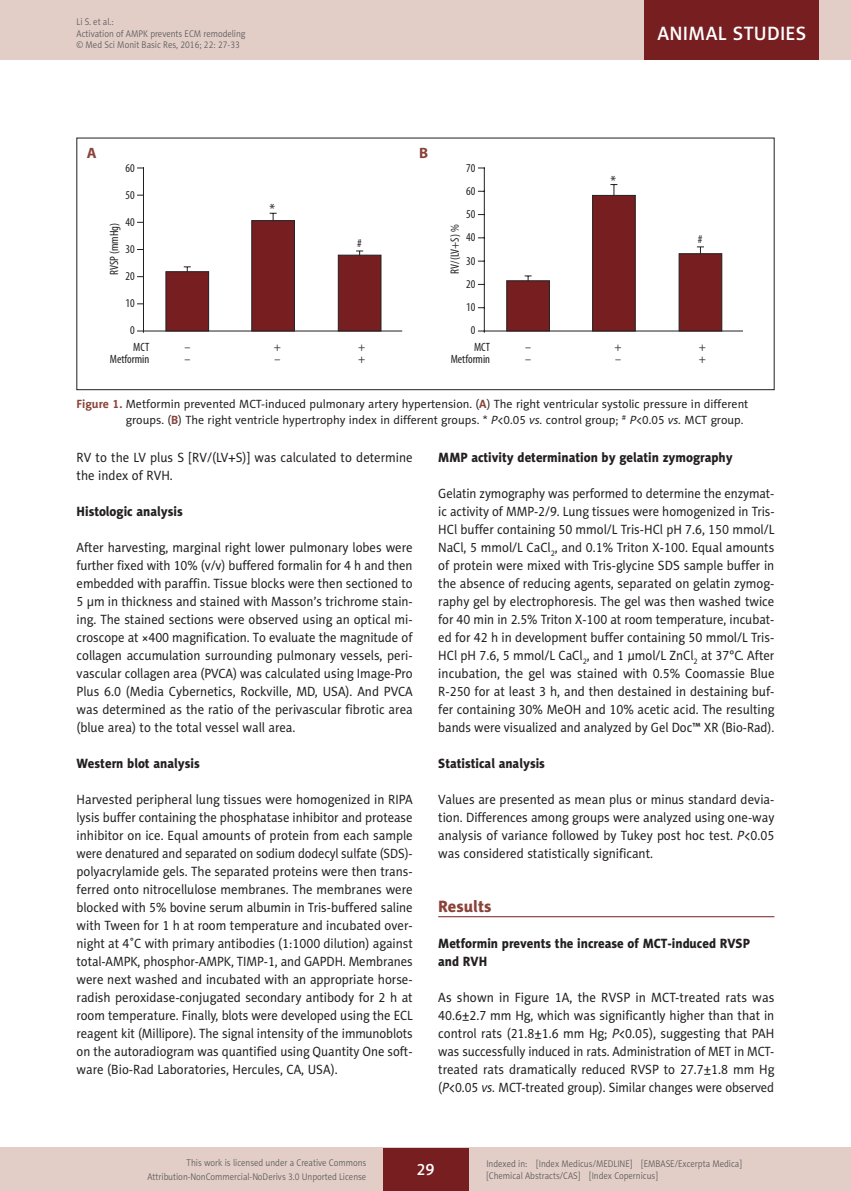
<style>
.page{position:relative;width:851px;height:1191px;background:#fff}
.page>*{position:absolute;margin:0;border:0;box-sizing:border-box;transform-origin:0 0}
.t1{font:19.5px "Naomi Sans EFN Medium";letter-spacing:.015em;color:#fff}
.MSM_Headline_1{font:16.5px "Naomi Sans EFN Heavy";color:#894338}
.t2{font:16.5px "Naomi Sans EFN Medium";color:#fff}
.t3{font:condensed 15px "Myriad Pro";color:#231f20}
.t4{font:700 15px "Myriad Pro";color:#894338}
.MSM_Body{font:13.5px/18px "Naomi Sans EFN";color:#231f20;text-align:justify;scale:.95 1}
.MSM_Body-2{font:13.5px/18px "Naomi Sans EFN";color:#231f20;text-align:justify;scale:.94 1}
.MSM_Body-3{font:13.5px/18px "Naomi Sans EFN";color:#231f20;text-align:justify;scale:.96 1}
.MSM_Headline_2{font:13.5px/18px "Naomi Sans EFN Heavy";color:#231f20;scale:.95 1}
.MSM_Rycina_tytul{font:12px/15.8px "Naomi Sans EFN";color:#231f20}
.t5{font:condensed 12px/12px "Myriad Pro";color:#231f20}
.MSM_pagina_zywa{font:9.75px/11.2px "Naomi Sans EFN Light";color:#57585a;scale:.9 1}
.s1{font-weight:700;color:#894338}
.s2{font-style:italic}
</style>
<div class="page">
<hr style="left:438px;top:916px;width:336px;height:1px;background:#761e20">
<hr style="left:143px;top:167px;width:1px;height:166px;background:#231f20">
<hr style="left:137px;top:331px;width:265px;height:1px;background:#231f20">
<svg style="left:184px;top:266px;width:7px;height:5px"></svg>
<svg style="left:269px;top:213px;width:7px;height:7px"></svg>
<svg style="left:356px;top:251px;width:7px;height:4px"></svg>
<div style="left:165px;top:271px;width:44px;height:60px;background:#761e20;border:1px solid #231f20"></div>
<div style="left:251px;top:220px;width:44px;height:111px;background:#761e20;border:1px solid #231f20"></div>
<div style="left:338px;top:255px;width:43px;height:76px;background:#761e20;border:1px solid #231f20"></div>
<hr style="left:484px;top:167px;width:1px;height:166px;background:#231f20">
<hr style="left:478px;top:331px;width:265px;height:1px;background:#231f20">
<svg style="left:524px;top:275px;width:7px;height:5px"></svg>
<svg style="left:610px;top:184px;width:7px;height:11px"></svg>
<svg style="left:697px;top:246px;width:6px;height:7px"></svg>
<div style="left:506px;top:280px;width:43px;height:51px;background:#761e20;border:1px solid #231f20"></div>
<div style="left:592px;top:195px;width:43px;height:136px;background:#761e20;border:1px solid #231f20"></div>
<div style="left:678px;top:253px;width:44px;height:78px;background:#761e20;border:1px solid #231f20"></div>
<div style="left:77px;top:138px;width:697px;height:252px;border:1px solid #231f20"></div>
<div style="left:0;top:1148px;width:850px;height:43px;background:#e2cec6"></div>
<div style="left:383px;top:1147px;width:85px;height:43px;background:#761e20"></div>
<div style="left:0;top:0;width:850px;height:60px;background:#e2cec6"></div>
<div style="left:644px;top:0;width:175px;height:60px;background:#761e20"></div>
<p class="MSM_pagina_zywa" style="left:77px;top:16px;width:189px">Li S. et al.:<br>Activation of AMPK prevents ECM remodeling</p>
<p class="MSM_pagina_zywa" style="left:77px;top:39px;width:183px">© Med Sci Monit Basic Res, 2016; 22: 27-33</p>
<h1 class="t1" style="left:657px;top:22px;width:150px">ANIMAL STUDIES</h1>
<p class="t4" style="left:87px;top:143px;width:11px">A</p>
<p class="t4" style="left:419px;top:143px;width:11px">B</p>
<p class="t5" style="left:125px;top:162px;width:11px">60</p>
<p class="t5" style="left:125px;top:189px;width:11px">50</p>
<p class="t5" style="left:125px;top:216px;width:11px">40</p>
<p class="t5" style="left:125px;top:243px;width:11px">30</p>
<p class="t5" style="left:125px;top:270px;width:11px">20</p>
<p class="t5" style="left:125px;top:297px;width:11px">10</p>
<p class="t5" style="left:130px;top:321px;width:21px;line-height:17.4px">0<br>MCT</p>
<p class="t5" style="left:110px;top:353px;width:41px">Metformin</p>
<p class="t5" style="left:184px;top:341px;width:7px">– –</p>
<p class="t5" style="left:274px;top:341px;width:9px">+ –</p>
<p class="t5" style="left:358px;top:341px;width:9px">+ +</p>
<p class="t3" style="left:269px;top:201px;width:7px">*</p>
<p class="t5" style="left:108px;top:275px;width:54px;rotate:-90deg">RVSP (mmHg)</p>
<p class="t5" style="left:357px;top:237px;width:6px">#</p>
<p class="t5" style="left:466px;top:156px;width:11px;line-height:23.2px;text-align:center">70<br>60<br>50<br>40<br>30<br>20<br>10<br>0</p>
<p class="t5" style="left:450px;top:341px;width:41px;text-align:right">MCT<br>Metformin</p>
<p class="t5" style="left:525px;top:341px;width:7px">– –</p>
<p class="t5" style="left:614px;top:341px;width:9px">+ –</p>
<p class="t5" style="left:698px;top:341px;width:9px">+ +</p>
<p class="t3" style="left:610px;top:173px;width:7px">*</p>
<p class="t5" style="left:449px;top:274px;width:50px;rotate:-90deg">RV/(LV+S) %</p>
<p class="t5" style="left:697px;top:233px;width:6px">#</p>
<p class="MSM_Rycina_tytul" style="left:126px;top:396px;width:624px;text-indent:-49px"><span class="s1">Figure 1.</span> Metformin prevented MCT-induced pulmonary artery hypertension. (<span class="s1">A</span>) The right ventricular systolic pressure in different groups. (<span class="s1">B</span>) The right ventricle hypertrophy index in different groups. * <span class="s2">P</span>&lt;0.05 <span class="s2">vs.</span> control group; <sup>#</sup> <span class="s2">P</span>&lt;0.05 <span class="s2">vs.</span> MCT group.</p>
<p class="MSM_Body" style="left:77px;top:448px;width:355px">RV to the LV plus S [RV/(LV+S)] was calculated to determine the index of RVH.</p>
<p class="MSM_Headline_2" style="left:77px;top:502px;width:113px">Histologic analysis</p>
<p class="MSM_Body" style="left:77px;top:538px;width:355px">After harvesting, marginal right lower pulmonary lobes were further fixed with 10% (v/v) buffered formalin for 4 h and then embedded with paraffin. Tissue blocks were then sectioned to 5 μm in thickness and stained with Masson’s trichrome stain&shy;ing. The stained sections were observed using an optical mi&shy;croscope at ×400 magnification. To evaluate the magnitude of collagen accumulation surrounding pulmonary vessels, peri&shy;vascular collagen area (PVCA) was calculated using Image-Pro Plus 6.0 (Media Cybernetics, Rockville, MD, USA). And PVCA was determined as the ratio of the perivascular fibrotic area (blue area) to the total vessel wall area.</p>
<p class="MSM_Headline_2" style="left:77px;top:754px;width:131px">Western blot analysis</p>
<p class="MSM_Body" style="left:77px;top:790px;width:355px">Harvested peripheral lung tissues were homogenized in RIPA lysis buffer containing the phosphatase inhibitor and protease inhibitor on ice. Equal amounts of protein from each sample were denatured and separated on sodium dodecyl sulfate (SDS)- polyacrylamide gels. The separated proteins were then trans&shy;ferred onto nitrocellulose membranes. The membranes were blocked with 5% bovine serum albumin in Tris-buffered saline with Tween for 1 h at room temperature and incubated over&shy;night at 4˚C with primary antibodies (1:1000 dilution) against total-AMPK, phosphor-AMPK, TIMP-1, and GAPDH. Membranes were next washed and incubated with an appropriate horse&shy;radish peroxidase-conjugated secondary antibody for 2 h at room temperature. Finally, blots were developed using the ECL reagent kit (Millipore). The signal intensity of the immunoblots on the autoradiogram was quantified using Quantity One soft&shy;ware (Bio-Rad Laboratories, Hercules, CA, USA).</p>
<p class="MSM_Headline_2" style="left:438px;top:448px;width:311px">MMP activity determination by gelatin zymography</p>
<p class="MSM_Body-2" style="left:438px;top:484px;width:359px">Gelatin zymography was performed to determine the enzymat&shy;ic activity of MMP-2/9. Lung tissues were homogenized in Tris-HCl buffer containing 50 mmol/L Tris-HCl pH 7.6, 150 mmol/L NaCl, 5 mmol/L CaCl<sub>2</sub>, and 0.1% Triton X-100. Equal amounts of protein were mixed with Tris-glycine SDS sample buffer in the absence of reducing agents, separated on gelatin zymog&shy;raphy gel by electrophoresis. The gel was then washed twice for 40 min in 2.5% Triton X-100 at room temperature, incubat&shy;ed for 42 h in development buffer containing 50 mmol/L Tris-HCl pH 7.6, 5 mmol/L CaCl<sub>2</sub>, and 1 µmol/L ZnCl<sub>2</sub> at 37°C. After incubation, the gel was stained with 0.5% Coomassie Blue R-250 for at least 3 h, and then destained in destaining buf&shy;fer containing 30% MeOH and 10% acetic acid. The resulting bands were visualized and analyzed by Gel Doc™ XR (Bio-Rad).</p>
<p class="MSM_Headline_2" style="left:438px;top:754px;width:114px">Statistical analysis</p>
<p class="MSM_Body" style="left:438px;top:790px;width:355px">Values are presented as mean plus or minus standard devia&shy;tion. Differences among groups were analyzed using one-way analysis of variance followed by Tukey post hoc test. <span class="s2">P</span>&lt;0.05 was considered statistically significant.</p>
<p class="MSM_Headline_1" style="left:438px;top:896px;width:55px">Results</p>
<p class="MSM_Headline_2" style="left:438px;top:934px;width:329px">Metformin prevents the increase of MCT-induced RVSP and RVH</p>
<p class="MSM_Body-3" style="left:438px;top:988px;width:351px">As shown in Figure 1A, the RVSP in MCT-treated rats was 40.6±2.7 mm Hg, which was significantly higher than that in control rats (21.8±1.6 mm Hg; <span class="s2">P</span>&lt;0.05), suggesting that PAH was successfully induced in rats. Administration of MET in MCT&shy;treated rats dramatically reduced RVSP to 27.7±1.8 mm Hg (<span class="s2">P</span>&lt;0.05 <span class="s2">vs.</span> MCT-treated group). Similar changes were observed</p>
<p class="MSM_pagina_zywa" style="left:147px;top:1156px;width:245px;line-height:13.5px;text-align:right">This work is licensed under a Creative Commons<br>Attribution-NonCommercial-NoDerivs 3.0 Unported License</p>
<p class="MSM_pagina_zywa" style="left:486px;top:1158px;width:285px">Indexed in: [Index Medicus/MEDLINE] [EMBASE/Excerpta Medica] [Chemical Abstracts/CAS] [Index Copernicus]</p>
<p class="t2" style="left:416px;top:1160px;width:20px">29</p>
</div>
